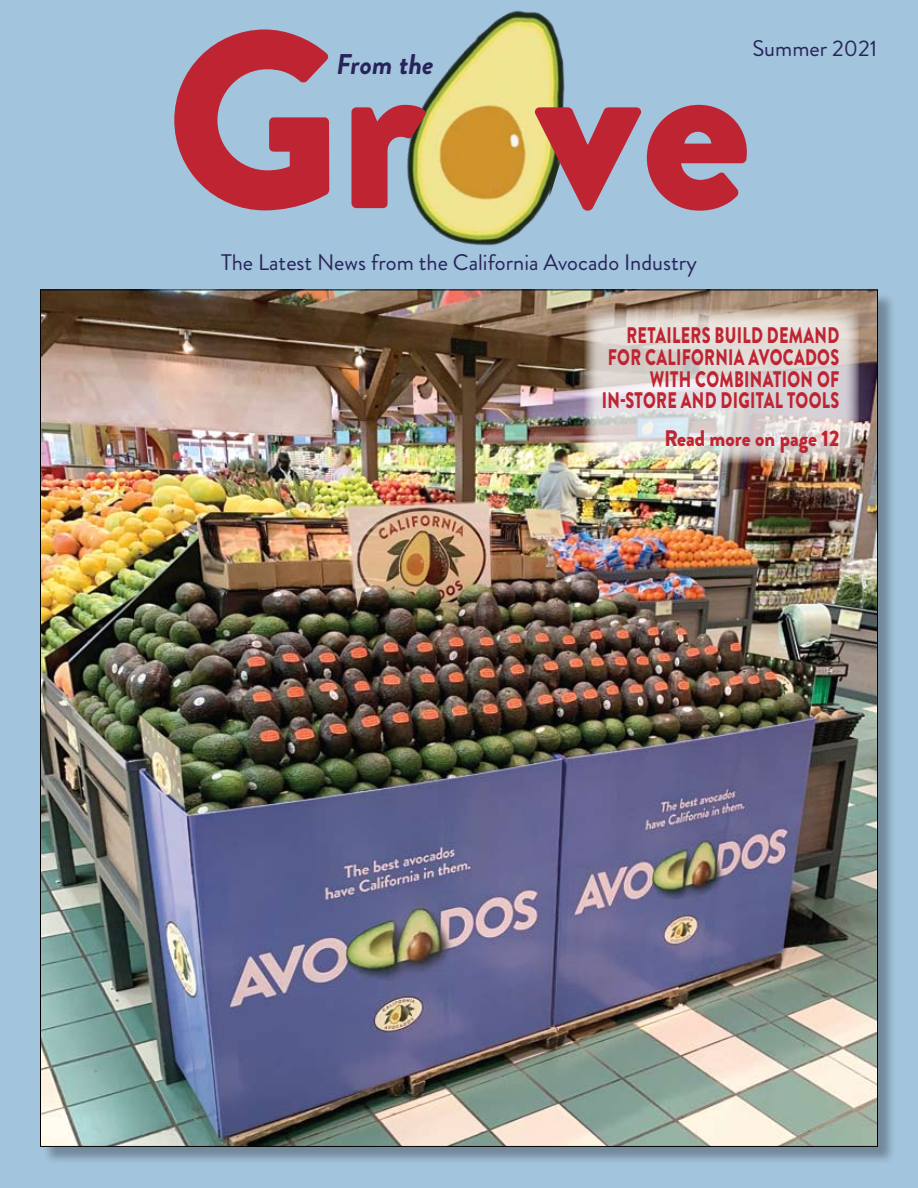
<style>
.page{position:relative;width:918px;height:1188px;background:#a3c4dd}
.page>*{position:absolute;margin:0;border:0;box-sizing:border-box;transform-origin:0 0}
.t1{font:900 252px "Brandon Grotesque";color:#bf2432}
.t2{font:italic 700 28.5px "Brandon Grotesque";color:#28245b}
.t3{font:900 22.5px/21.6px "Brandon Grotesque";letter-spacing:.02em;color:#bf2432;text-align:right;scale:.72 1}
.t4{font:22.5px "Brandon Grotesque";color:#28245b}
.t5{font:900 22.5px "Brandon Grotesque";letter-spacing:.02em;color:#bf2432;scale:.9 1}
</style>
<div class="page">
<div style="left:43px;top:292px;width:859px;height:880px;background:#000;opacity:.3"></div>
<img style="left:42px;top:292px;width:834px;height:853px">
<img style="left:407px;top:10px;width:158px;height:236px">
<svg style="left:584px;top:309px;width:275px;height:154px"></svg>
<h1 class="t1" style="left:165px;top:-57px;width:588px">GR VE</h1>
<p class="t4" style="left:752px;top:32px;width:126px">Summer 2021</p>
<p class="t2" style="left:336px;top:44px;width:99px">From the</p>
<p class="t4" style="left:221px;top:247px;width:477px">The Latest News from the California Avocado Industry</p>
<p class="t3" style="left:602px;top:325px;width:331px">RETAILERS BUILD DEMAND<br>FOR CALIFOR NIA AVOCADOS<br>WITH COMBINATION OF<br>IN-STOR E AND DIG ITAL TOOLS</p>
<p class="t5" style="left:664px;top:422px;width:196px">READ MORE ON PAGE 12</p>
</div>
